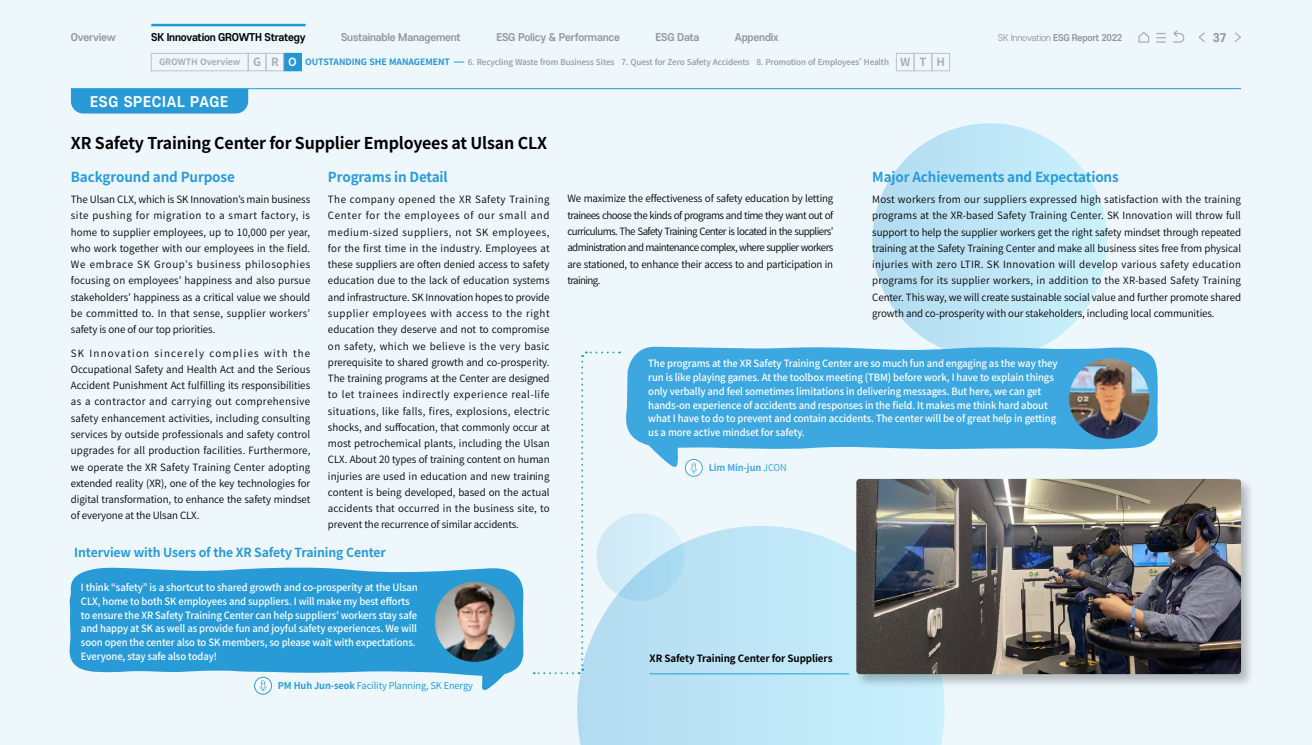
<style>
.page{position:relative;width:1312px;height:745px;background:#fff}
.page>*{position:absolute;margin:0;border:0;box-sizing:border-box;transform-origin:0 0}
.t1{font:700 16.25px "Noto Sans CJ Kkr";letter-spacing:-.01em;color:#000}
.t2{font:700 13.75px "Noto Sans CJ Kkr";letter-spacing:-.01em;color:#289bd7}
.t3{font:700 13.75px "S Core Dream 6";letter-spacing:.05em;color:#fff}
.t4{font:700 12.5px "Noto Sans CJ Kkr";letter-spacing:-.01em;color:#289bd7}
.t5{font:800 11.25px "S Core Dream 7";color:#9fa0a0}
.t6{font:600 10px/16.2px "Noto Sans CJ Kkr";letter-spacing:-.01em;color:#000;text-align:justify}
.t7{font:500 10px/13.8px "Noto Sans CJ Kkr";letter-spacing:-.01em;color:#fff;scale:.95 1}
.t8{font:700 10px "S Core Dream 6";letter-spacing:-.02em;color:#9fa0a0}
.t9{font:700 10px "Noto Sans CJ Kkr";letter-spacing:-.01em;color:#000}
.t10{font:700 10px "S Core Dream 6";letter-spacing:-.02em;color:#000}
.t11{font:9.38px "Noto Sans CJ Kkr";letter-spacing:-.01em;color:#289bd7}
.t12{font:700 9.38px "Noto Sans CJ Kkr";letter-spacing:-.01em;color:#3da8e0}
.t13{font:700 8.75px "Noto Sans CJ Kkr";letter-spacing:-.01em;color:#289bd7}
.t14{font:700 8.75px "S Core Dream 6";letter-spacing:-.03em;color:#9fa0a0}
.t15{font:500 8.12px "Noto Sans CJ Kkr";letter-spacing:-.015em;color:#9fa0a0}
.s1{font-family:"S Core Dream 4";font-weight:400}
.s2{color:#b5b6b6}
.s3{font-size:11.25px;color:#b5b6b6}
.s4{font-size:11.25px;color:#fff}
.s5{font-weight:700;font-size:11.25px;color:#b5b6b6}
.s6{font-weight:400}
.s7{font-weight:700}
</style>
<div class="page">
<div style="left:0;top:0;width:1311px;height:744px;background:#eef7fc"></div>
<svg style="left:577px;top:526px;width:367px;height:218px;background:#bee5f6"></svg>
<div style="left:872px;top:123px;width:235px;height:235px;background:#bee6f6;border-radius:50%"></div>
<svg style="left:596px;top:512px;width:88px;height:88px;background:#c4e5f5"></svg>
<div style="left:71px;top:89px;width:177px;height:24px;background:#289bd7"></div>
<div style="left:854px;top:476px;width:400px;height:211px;background:#000;opacity:.25"></div>
<img style="left:856px;top:478px;width:384px;height:195px">
<svg style="left:685px;top:459px;width:17px;height:17px"></svg>
<div style="left:685px;top:459px;width:17px;height:17px;border:1px solid #3da8e0;border-radius:50%"></div>
<svg style="left:690px;top:462px;width:7px;height:11px"></svg>
<div style="left:626px;top:345px;width:532px;height:104px;background:#3da8e0"></div>
<img style="left:1068px;top:358px;width:81px;height:81px;border-radius:41px">
<div style="left:1068px;top:357px;width:81px;height:82px;border:1px solid #3da8e0;border-radius:50%"></div>
<svg style="left:648px;top:444px;width:30px;height:23px"></svg>
<svg style="left:254px;top:676px;width:17px;height:17px"></svg>
<div style="left:254px;top:676px;width:17px;height:17px;border:1px solid #289bd7;border-radius:50%"></div>
<svg style="left:259px;top:680px;width:7px;height:10px"></svg>
<svg style="left:481px;top:675px;width:23px;height:16px"></svg>
<svg style="left:69px;top:567px;width:454px;height:108px;background:#35a1d9"></svg>
<img style="left:434px;top:581px;width:81px;height:81px;border-radius:41px">
<div style="left:434px;top:580px;width:81px;height:82px;border:1px solid #289bd7;border-radius:50%"></div>
<hr style="left:649px;top:673px;width:200px;height:1px;background:#289bd7">
<svg style="left:533px;top:351px;width:80px;height:323px"></svg>
<hr style="left:71px;top:88px;width:1169px;height:1px;background:#289bd7">
<p class="t8" style="left:71px;top:30px;width:46px">Overview</p>
<p class="t10" style="left:151px;top:30px;width:156px">SK Innovation GROWTH Strategy</p>
<p class="t8" style="left:341px;top:30px;width:121px">Sustainable Management</p>
<p class="t8" style="left:496px;top:30px;width:125px">ESG Policy &amp; Performance</p>
<p class="t8" style="left:655px;top:30px;width:46px">ESG Data</p>
<p class="t8" style="left:734px;top:30px;width:45px">Appendix</p>
<p class="t14" style="left:997px;top:31px;width:126px"><span class="s1">SK Innovation</span> ESG Report 2022</p>
<p class="t5" style="left:1212px;top:29px;width:15px">37</p>
<p class="t13" style="left:159px;top:57px;width:292px"><span class="s2">GROWTH Overview</span> <span class="s3">G R</span> <span class="s4">O</span> OUTSTANDING SHE MANAGEMENT</p>
<p class="t15" style="left:467px;top:58px;width:478px">6. Recycling Waste from Business Sites 7. Quest for Zero Safety Accidents 8. Promotion of Employees’ Health <span class="s5">W T H</span></p>
<h2 class="t3" style="left:90px;top:92px;width:140px">ESG SPECIAL PAGE</h2>
<h1 class="t1" style="left:71px;top:134px;width:477px">XR Safety Training Center for Supplier Employees at Ulsan CLX</h1>
<h2 class="t2" style="left:71px;top:169px;width:165px">Background and Purpose</h2>
<p class="t6" style="left:71px;top:191px;width:241px">The Ulsan CLX, which is SK Innovation’s main business site pushing for migration to a smart factory, is home to supplier employees, up to 10,000 per year, who work together with our employees in the field.<br>We embrace SK Group’s business philosophies focusing on employees’ happiness and also pursue stakeholders’ happiness as a critical value we should be committed to. In that sense, supplier workers’ safety is one of our top priorities.</p>
<p class="t6" style="left:71px;top:345px;width:241px">SK Innovation sincerely complies with the Occupational Safety and Health Act and the Serious Accident Punishment Act fulfilling its responsibilities as a contractor and carrying out comprehensive safety enhancement activities, including consulting services by outside professionals and safety control upgrades for all production facilities. Furthermore, we operate the XR Safety Training Center adopting extended reality (XR), one of the key technologies for digital transformation, to enhance the safety mindset of everyone at the Ulsan CLX.</p>
<h2 class="t2" style="left:328px;top:169px;width:121px">Programs in Detail</h2>
<p class="t6" style="left:328px;top:191px;width:223px">The company opened the XR Safety Training Center for the employees of our small and medium-sized suppliers, not SK employees, for the first time in the industry. Employees at these suppliers are often denied access to safety education due to the lack of education systems and infrastructure. SK Innovation hopes to provide supplier employees with access to the right education they deserve and not to compromise on safety, which we believe is the very basic prerequisite to shared growth and co-prosperity.<br>The training programs at the Center are designed to let trainees indirectly experience real-life situations, like falls, fires, explosions, electric shocks, and suffocation, that commonly occur at most petrochemical plants, including the Ulsan CLX. About 20 types of training content on human injuries are used in education and new training content is being developed, based on the actual accidents that occurred in the business site, to prevent the recurrence of similar accidents.</p>
<h2 class="t2" style="left:872px;top:169px;width:248px">Major Achievements and Expectations</h2>
<p class="t6" style="left:872px;top:191px;width:370px">Most workers from our suppliers expressed high satisfaction with the training programs at the XR-based Safety Training Center. SK Innovation will throw full support to help the supplier workers get the right safety mindset through repeated training at the Safety Training Center and make all business sites free from physical injuries with zero LTIR. SK Innovation will develop various safety education programs for its supplier workers, in addition to the XR-based Safety Training Center. This way, we will create sustainable social value and further promote shared growth and co-prosperity with our stakeholders, including local communities.</p>
<p class="t6" style="left:567px;top:191px;width:267px">We maximize the effectiveness of safety education by letting trainees choose the kinds of programs and time they want out of curriculums. The Safety Training Center is located in the suppliers’ administration and maintenance complex, where supplier workers are stationed, to enhance their access to and participation in training.</p>
<p class="t7" style="left:648px;top:356px;width:432px">The programs at the XR Safety Training Center are so much fun and engaging as the way they run is like playing games. At the toolbox meeting (TBM) before work, I have to explain things only verbally and feel sometimes limitations in delivering messages. But here, we can get hands-on experience of accidents and responses in the field. It makes me think hard about what I have to do to prevent and contain accidents. The center will be of great help in getting us a more active mindset for safety.</p>
<p class="t12" style="left:708px;top:462px;width:80px">Lim Min-jun <span class="s6">JCON</span></p>
<p class="t4" style="left:74px;top:545px;width:313px">Interview with Users of the XR Safety Training Center</p>
<p class="t7" style="left:81px;top:580px;width:356px">I think “safety” is a shortcut to shared growth and co-prosperity at the Ulsan CLX, home to both SK employees and suppliers. I will make my best efforts to ensure the XR Safety Training Center can help suppliers’ workers stay safe and happy at SK as well as provide fun and joyful safety experiences. We will soon open the center also to SK members, so please wait with expectations.<br>Everyone, stay safe also today!</p>
<p class="t11" style="left:278px;top:680px;width:196px"><span class="s7">PM Huh Jun-seok</span> Facility Planning, SK Energy</p>
<p class="t9" style="left:649px;top:652px;width:184px">XR Safety Training Center for Suppliers</p>
</div>
